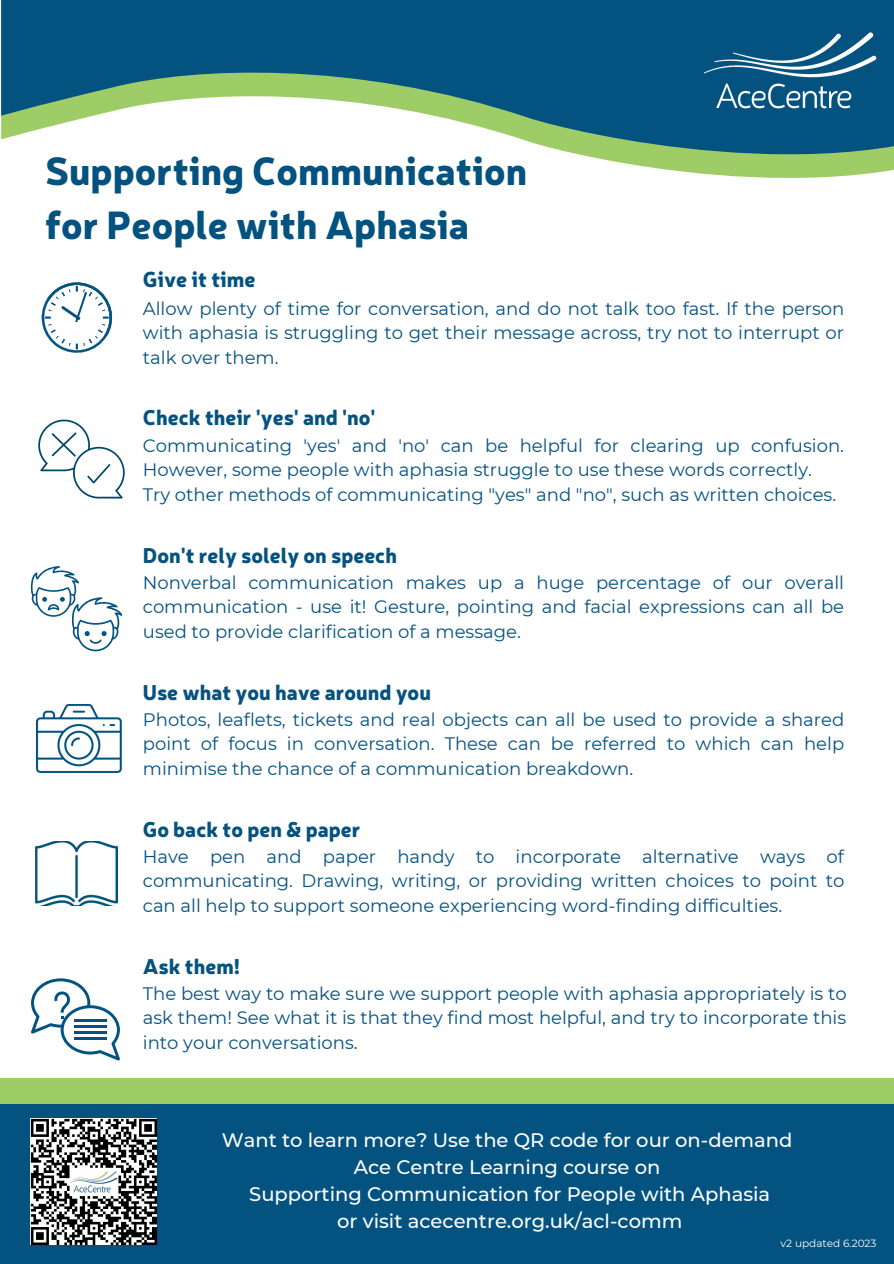
<style>
.page{position:relative;width:894px;height:1264px;background:#fff}
.page>*{position:absolute;margin:0;border:0;box-sizing:border-box;transform-origin:0 0}
.t1{font:900 38.7px "Neris";color:#045280}
.t2{font:900 21.3px "Neris";color:#045280}
.t3{font:900 21px "Neris";color:#045280}
.t4{font:500 19.5px "Montserrat";color:#fff}
.t5{font:18px/24.8px "Montserrat";color:#045280;text-align:justify}
.t6{font:10.5px "Montserrat";color:#fff}
</style>
<div class="page">
<img style="left:36px;top:841px;width:82px;height:64px">
<img style="left:37px;top:704px;width:84px;height:69px">
<svg style="left:38px;top:419px;width:87px;height:79px"></svg>
<svg style="left:31px;top:566px;width:91px;height:85px"></svg>
<div style="left:0;top:1078px;width:893px;height:185px;background:#9ecc67"></div>
<div style="left:0;top:1104px;width:893px;height:159px;background:#045280"></div>
<svg style="left:31px;top:978px;width:89px;height:82px"></svg>
<svg style="left:41px;top:282px;width:72px;height:71px"></svg>
<svg style="left:1px;top:0;width:892px;height:178px;fill:#045280"></svg>
<img style="left:703px;top:8px;width:173px;height:109px">
<svg style="left:31px;top:1118px;width:126px;height:126px;background:#7d7d7d"></svg>
<img style="left:70px;top:1169px;width:48px;height:25px">
<p class="t1" style="left:45px;top:142px;width:483px">Supporting Communication</p>
<p class="t1" style="left:45px;top:196px;width:425px">for People with Aphasia</p>
<p class="t2" style="left:143px;top:263px;width:114px">Give it time</p>
<p class="t5" style="left:143px;top:296px;width:703px">Allow plenty of time for conversation, and do not talk too fast. If the person with aphasia is struggling to get their message across, try not to interrupt or talk over them.</p>
<p class="t3" style="left:143px;top:402px;width:234px">Check their 'yes' and 'no'</p>
<p class="t5" style="left:143px;top:433px;width:702px">Communicating 'yes' and 'no' can be helpful for clearing up confusion.<br>However, some people with aphasia struggle to use these words correctly.</p>
<p class="t5" style="left:143px;top:482px;width:694px">Try other methods of communicating "yes" and "no", such as written choices.</p>
<p class="t3" style="left:143px;top:539px;width:255px">Don't rely solely on speech</p>
<p class="t5" style="left:143px;top:570px;width:702px">Nonverbal communication makes up a huge percentage of our overall communication - use it! Gesture, pointing and facial expressions can all be used to provide clarification of a message.</p>
<p class="t3" style="left:143px;top:676px;width:289px">Use what you have around you</p>
<p class="t5" style="left:143px;top:706px;width:702px">Photos, leaflets, tickets and real objects can all be used to provide a shared point of focus in conversation. These can be referred to which can help minimise the chance of a communication breakdown.</p>
<p class="t3" style="left:143px;top:813px;width:219px">Go back to pen &amp; paper</p>
<p class="t5" style="left:143px;top:843px;width:703px">Have pen and paper handy to incorporate alternative ways of communicating. Drawing, writing, or providing written choices to point to can all help to support someone experiencing word-finding difficulties.</p>
<p class="t3" style="left:143px;top:950px;width:98px">Ask them!</p>
<p class="t5" style="left:143px;top:980px;width:705px">The best way to make sure we support people with aphasia appropriately is to ask them! See what it is that they find most helpful, and try to incorporate this into your conversations.</p>
<p class="t4" style="left:222px;top:1128px;width:572px">Want to learn more? Use the QR code for our on-demand</p>
<p class="t4" style="left:353px;top:1155px;width:308px">Ace Centre Learning course on</p>
<p class="t4" style="left:249px;top:1182px;width:522px">Supporting Communication for People with Aphasia</p>
<p class="t4" style="left:337px;top:1209px;width:346px">or visit acecentre.org.uk/acl-comm</p>
<p class="t6" style="left:780px;top:1236px;width:97px">v2 updated 6.2023</p>
</div>
